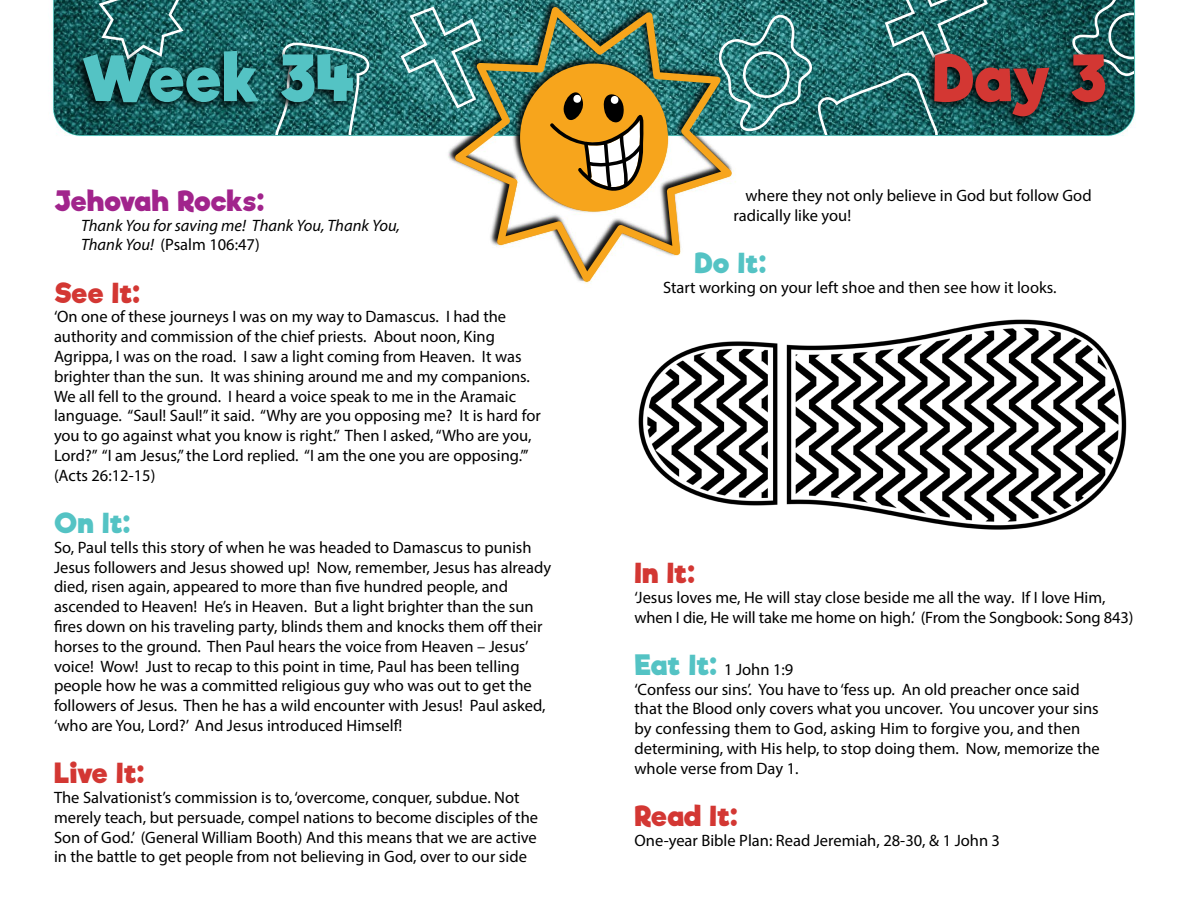
<style>
.page{position:relative;width:1188px;height:918px;background:#fff}
.page>*{position:absolute;margin:0;border:0;box-sizing:border-box;transform-origin:0 0}
.t1{font:700 61.5px "Riffic";letter-spacing:-.015em;color:#54c3c4}
.t2{font:700 61.5px "Riffic";color:#d33733}
.t3{font:700 27px "Riffic";letter-spacing:-.01em;color:#d33733}
.t4{font:700 27px "Riffic";letter-spacing:-.02em;color:#a1248c}
.t5{font:700 27px "Riffic";color:#54c3c4}
.t6{font:16.5px/19.8px "Myriad Pro";color:#000}
.t7{font:italic 16.5px/19.8px "Myriad Pro";color:#000}
.s1{font-style:normal}
.s2{font-family:"Riffic";font-weight:700;font-size:27px;color:#54c3c4}
</style>
<div class="page">
<img style="left:54px;top:0;width:1080px;height:135px">
<svg style="left:99px;top:0;width:85px;height:47px;background:#2e6f6e"></svg>
<svg style="left:275px;top:43px;width:95px;height:92px;background:#347878"></svg>
<svg style="left:401px;top:7px;width:44px;height:102px;background:#3f8686"></svg>
<svg style="left:735px;top:0;width:253px;height:135px;background:#317777"></svg>
<svg style="left:1072px;top:0;width:62px;height:76px;background:#2f6666"></svg>
<img style="left:445px;top:0;width:290px;height:176px">
<svg style="left:455px;top:7px;width:277px;height:274px"></svg>
<svg style="left:549px;top:79px;width:95px;height:114px;background:#c6923a"></svg>
<img style="left:638px;top:319px;width:489px;height:211px">
<div style="left:641px;top:517px;width:146px;height:21px;background:#fff"></div>
<div style="left:72px;top:47px;width:286px;height:67px;background:#000;opacity:.95"></div>
<div style="left:923px;top:48px;width:187px;height:80px;background:#000;opacity:.95"></div>
<p class="t1" style="left:81px;top:40px;width:275px">Week 34</p>
<p class="t2" style="left:932px;top:40px;width:176px">Day 3</p>
<p class="t4" style="left:54px;top:184px;width:212px">Jehovah Rocks:</p>
<p class="t7" style="left:81px;top:215px;width:321px">Thank You for saving me! Thank You, Thank You,<br>Thank You! <span class="s1">(Psalm 106:47)</span></p>
<p class="t3" style="left:54px;top:276px;width:88px">See It:</p>
<p class="t6" style="left:54px;top:307px;width:488px">‘On one of these journeys I was on my way to Damascus. I had the authority and commission of the chief priests. About noon, King Agrippa, I was on the road. I saw a light coming from Heaven. It was brighter than the sun. It was shining around me and my companions.<br>We all fell to the ground. I heard a voice speak to me in the Aramaic language. “Saul! Saul!” it said. “Why are you opposing me? It is hard for you to go against what you know is right.” Then I asked, “Who are you, Lord?” “I am Jesus,” the Lord replied. “I am the one you are opposing.”’ (Acts 26:12-15)</p>
<p class="t5" style="left:54px;top:506px;width:78px">On It:</p>
<p class="t6" style="left:54px;top:537px;width:499px">So, Paul tells this story of when he was headed to Damascus to punish Jesus followers and Jesus showed up! Now, remember, Jesus has already died, risen again, appeared to more than five hundred people, and ascended to Heaven! He’s in Heaven. But a light brighter than the sun fires down on his traveling party, blinds them and knocks them off their horses to the ground. Then Paul hears the voice from Heaven – Jesus’ voice! Wow! Just to recap to this point in time, Paul has been telling people how he was a committed religious guy who was out to get the followers of Jesus. Then he has a wild encounter with Jesus! Paul asked, ‘who are You, Lord?’ And Jesus introduced Himself!</p>
<p class="t3" style="left:54px;top:756px;width:92px">Live It:</p>
<p class="t6" style="left:54px;top:787px;width:486px">The Salvationist’s commission is to, ‘overcome, conquer, subdue. Not merely teach, but persuade, compel nations to become disciples of the Son of God.’ (General William Booth) And this means that we are active in the battle to get people from not believing in God, over to our side</p>
<p class="t6" style="left:734px;top:186px;width:360px;text-indent:12px">where they not only believe in God but follow God radically like you!</p>
<p class="t5" style="left:694px;top:247px;width:73px">Do It:</p>
<p class="t6" style="left:663px;top:277px;width:395px">Start working on your left shoe and then see how it looks.</p>
<p class="t3" style="left:634px;top:556px;width:62px">In It:</p>
<p class="t6" style="left:634px;top:587px;width:501px">‘Jesus loves me, He will stay close beside me all the way. If I love Him, when I die, He will take me home on high.’ (From the Songbook: Song 843)</p>
<p class="t6" style="left:634px;top:659px;width:160px"><span class="s2">Eat It:</span> 1 John 1:9</p>
<p class="t6" style="left:634px;top:679px;width:467px">‘Confess our sins’. You have to ‘fess up. An old preacher once said that the Blood only covers what you uncover. You uncover your sins by confessing them to God, asking Him to forgive you, and then determining, with His help, to stop doing them. Now, memorize the whole verse from Day 1.</p>
<p class="t3" style="left:634px;top:799px;width:105px">Read It:</p>
<p class="t6" style="left:634px;top:830px;width:367px">One-year Bible Plan: Read Jeremiah, 28-30, &amp; 1 John 3</p>
</div>
